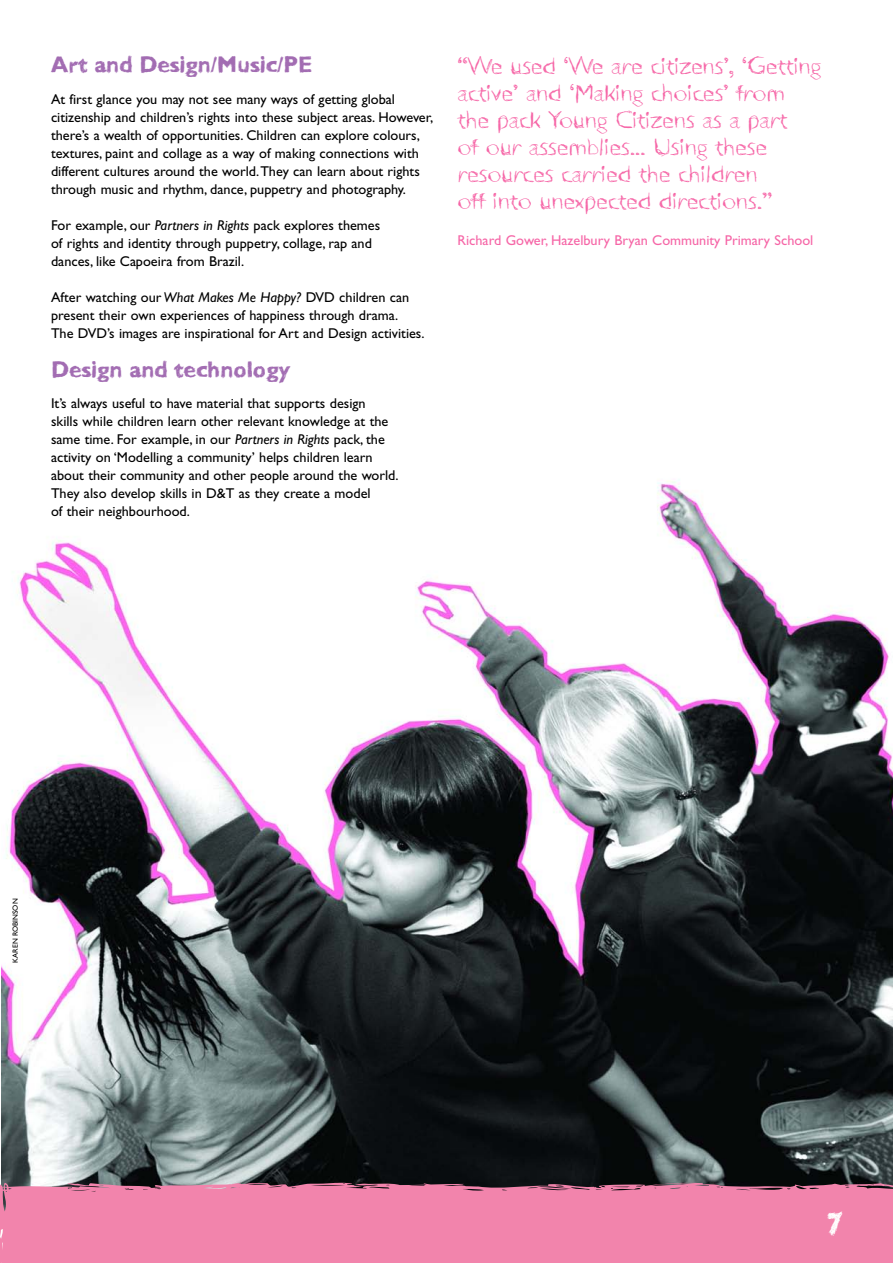
<style>
.page{position:relative;width:893px;height:1263px;background:#fff}
.page>*{position:absolute;margin:0;border:0;box-sizing:border-box;transform-origin:0 0}
.t1{font:700 30px "SC Raaid";color:#fff}
.t2{font:24px/27px "SC Talia";color:#f666a7}
.t3{font:700 22.5px "SC James";color:#a26cb2}
.t4{font:14.25px/18px "Gill Sans";color:#000}
.t5{font:14.25px "Gill Sans";color:#f666a7}
.t6{font:7.5px "Gill Sans";color:#000}
.s1{font-style:italic}
</style>
<div class="page">
<img style="left:1px;top:479px;width:892px;height:704px">
<div style="left:0;top:1183px;width:893px;height:80px;background:#f284ac"></div>
<h3 class="t3" style="left:51px;top:56px;width:263px">Art and Design/Music/PE</h3>
<p class="t4" style="left:51px;top:91px;width:384px">At first glance you may not see many ways of getting global citizenship and children’s rights into these subject areas. However, there’s a wealth of opportunities. Children can explore colours, textures, paint and collage as a way of making connections with different cultures around the world.They can learn about rights through music and rhythm, dance, puppetry and photography.</p>
<p class="t4" style="left:51px;top:217px;width:331px">For example, our <span class="s1">Partners in Rights</span> pack explores themes of rights and identity through puppetry, collage, rap and dances, like Capoeira from Brazil.</p>
<p class="t4" style="left:51px;top:289px;width:375px">After watching our<span class="s1">What Makes Me Happy?</span> DVD children can present their own experiences of happiness through drama.<br>The DVD’s images are inspirational for Art and Design activities.</p>
<h3 class="t3" style="left:51px;top:360px;width:240px">Design and technology</h3>
<p class="t4" style="left:51px;top:396px;width:349px">It’s always useful to have material that supports design<br>skills while children learn other relevant knowledge at the same time. For example, in our <span class="s1">Partners in Rights</span> pack, the activity on ‘Modelling a community’ helps children learn about their community and other people around the world.<br>They also develop skills in D&amp;T as they create a model<br>of their neighbourhood.</p>
<h2 class="t2" style="left:457px;top:52px;width:365px">“We used ‘We are citizens’, ‘Getting active’ and ‘Making choices’ from the pack Young Citizens as a part<br>of our assemblies... Using these resources carried the children<br>off into unexpected directions.”</h2>
<p class="t5" style="left:457px;top:235px;width:357px">Richard Gower, Hazelbury Bryan Community Primary School</p>
<p class="t6" style="left:13px;top:962px;width:66px;rotate:-90deg">KAREN ROBINSON</p>
<h1 class="t1" style="left:826px;top:1210px;width:18px">7</h1>
</div>
